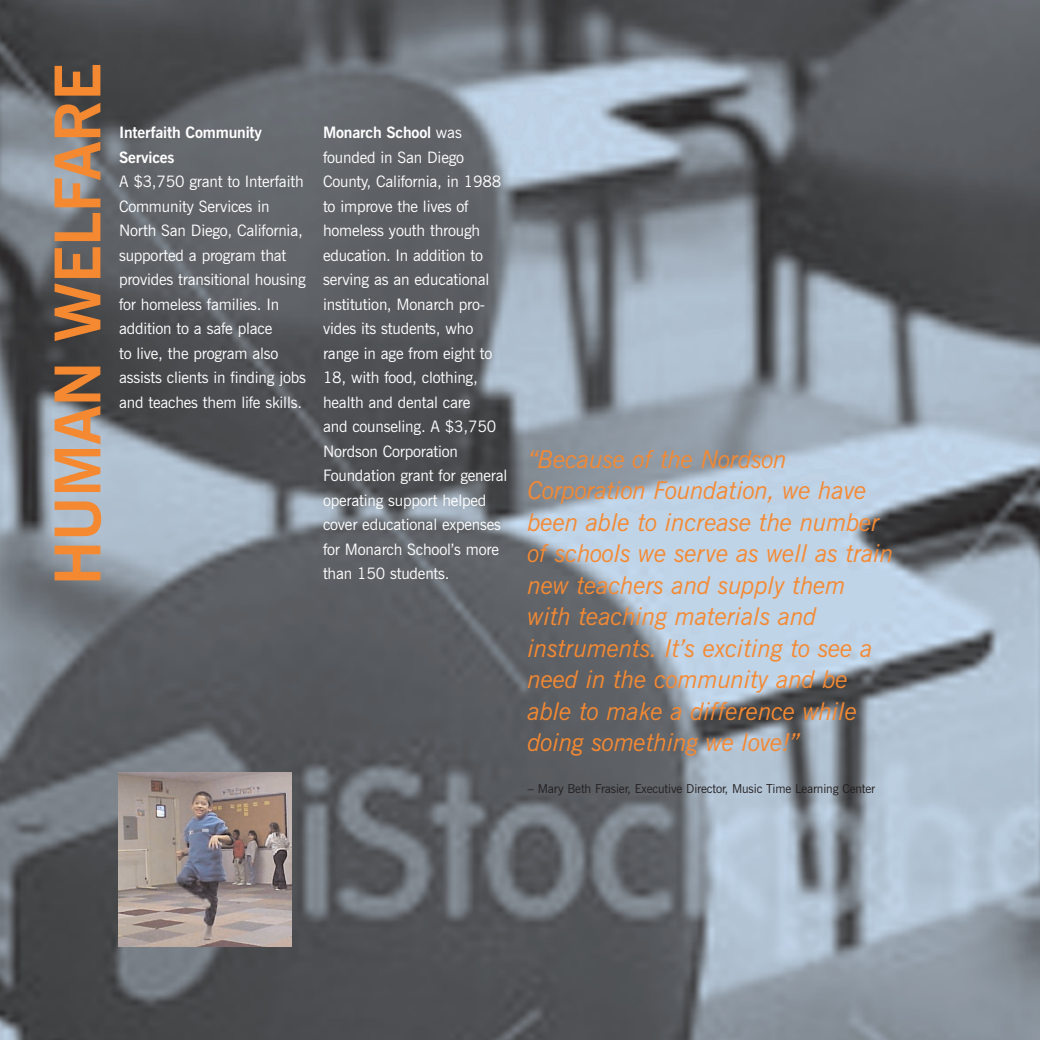
<style>
.page{position:relative;width:1040px;height:1040px;background:#fff}
.page>*{position:absolute;margin:0;border:0;box-sizing:border-box;transform-origin:0 0}
.t1{font:700 63px "News Gothic BT";letter-spacing:-.01em;color:#f58932}
.t2{font:italic 24.5px/31.5px "News Gothic BT";letter-spacing:-.01em;color:#f58932}
.t3{font:15.75px/24.5px "News Gothic BT";letter-spacing:-.01em;color:#fff}
.t4{font:700 15.75px/24.5px "News Gothic BT";letter-spacing:-.01em;color:#fff}
.t5{font:12.25px "News Gothic BT";letter-spacing:-.01em;color:#231f20}
.s1{font-weight:700}
</style>
<div class="page">
<img style="left:0;top:0;width:1040px;height:1040px">
<img style="left:118px;top:773px;width:173px;height:173px">
<h1 class="t1" style="left:42px;top:585px;width:524px;rotate:-90deg">HUMAN WELFARE</h1>
<p class="t4" style="left:119px;top:120px;width:144px">Interfaith Community<br>Services</p>
<p class="t3" style="left:119px;top:169px;width:188px">A $3,750 grant to Interfaith<br>Community Services in<br>North San Diego, California, supported a program that provides transitional housing for homeless families. In addition to a safe place<br>to live, the program also assists clients in finding jobs and teaches them life skills.</p>
<p class="t3" style="left:323px;top:120px;width:186px"><span class="s1">Monarch School</span> was founded in San Diego<br>County, California, in 1988 to improve the lives of homeless youth through education. In addition to serving as an educational institution, Monarch pro&shy;vides its students, who range in age from eight to<br>18, with food, clothing, health and dental care<br>and counseling. A $3,750<br>Nordson Corporation<br>Foundation grant for general operating support helped cover educational expenses for Monarch School’s more than 150 students.</p>
<p class="t2" style="left:528px;top:443px;width:367px">“Because of the Nordson<br>Corporation Foundation, we have been able to increase the number of schools we serve as well as train new teachers and supply them with teaching materials and instruments. It’s exciting to see a need in the community and be able to make a difference while doing something we love!”</p>
<p class="t5" style="left:528px;top:782px;width:349px">– Mary Beth Frasier, Executive Director, Music Time Learning Center</p>
</div>
